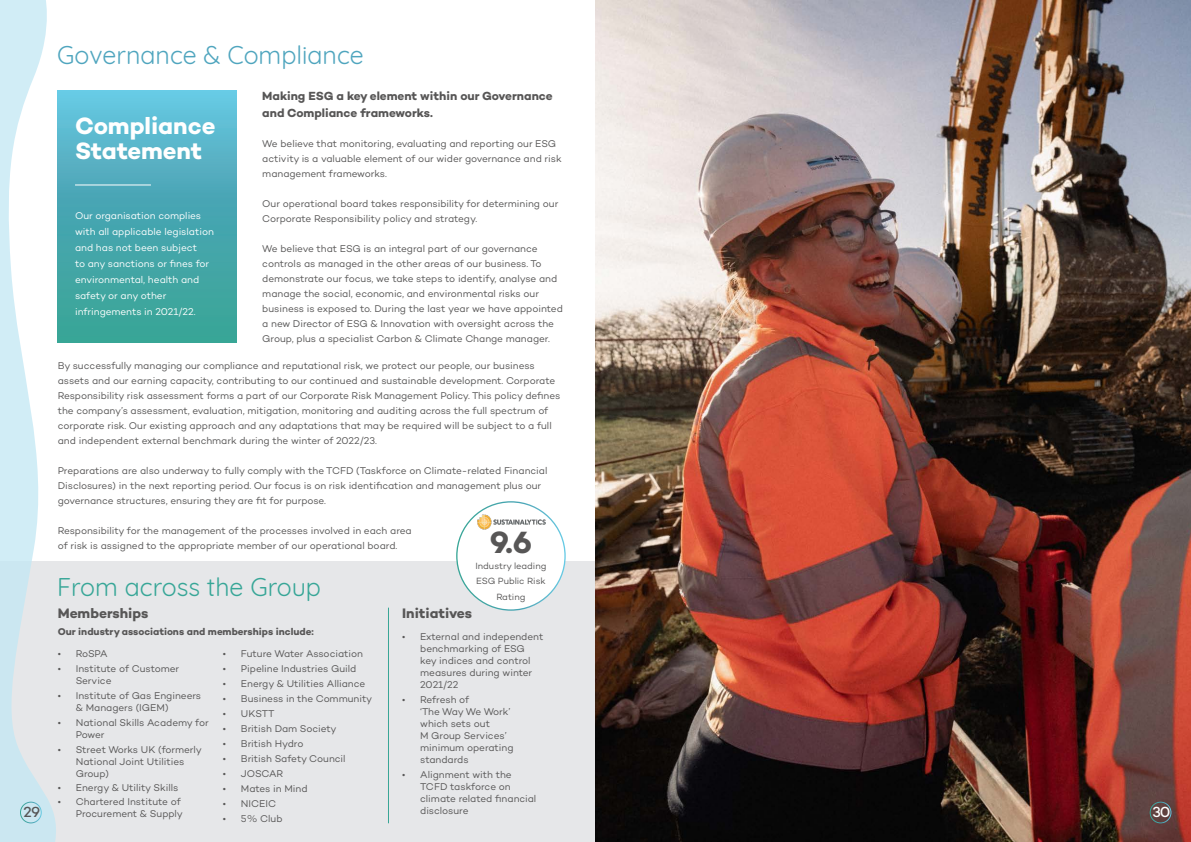
<style>
.page{position:relative;width:1191px;height:842px;background:#fff}
.page>*{position:absolute;margin:0;border:0;box-sizing:border-box;transform-origin:0 0}
.t1{font:700 31.3px "Campton";color:#575656}
.t2{font:25px "Quicksand";color:#4fa5be}
.t3{font:25px "Quicksand";color:#37a697}
.t4{font:700 24px/25px "Campton";letter-spacing:-.005em;color:#fff}
.t5{font:500 14.9px "Campton";color:#575656}
.t6{font:500 14.9px "Campton";color:#fff}
.t7{font:700 14px "Campton";color:#575656}
.t8{font:700 12px/17px "Campton";color:#575656}
.t9{font:10px/12px "Campton";letter-spacing:-.005em;color:#575656}
.t10{font:10px/16px "Campton";letter-spacing:-.005em;color:#fff}
.t11{font:700 10px "Campton";color:#575656}
.t12{font:9.2px/15.6px "Campton";color:#575656;text-align:center}
</style>
<div class="page">
<div style="left:0;top:561px;width:595px;height:281px;background:#e6e7e9"></div>
<svg style="left:0;top:0;width:56px;height:842px"></svg>
<img style="left:595px;top:0;width:596px;height:842px">
<div style="left:58px;top:91px;width:178px;height:251px;background:linear-gradient(to bottom,#64bedc,#349d90)"></div>
<hr style="left:388px;top:608px;width:1px;height:215px;background:#fff">
<hr style="left:75px;top:184px;width:76px;height:1px;background:#fff">
<div style="left:457px;top:502px;width:108px;height:108px;background:#fff;border-radius:50%"></div>
<div style="left:20px;top:802px;width:22px;height:21px;border:1px solid #fff;border-radius:50%"></div>
<div style="left:1149px;top:802px;width:22px;height:21px;border:1px solid #fff;border-radius:50%"></div>
<img style="left:477px;top:515px;width:69px;height:15px">
<p class="t2" style="left:57px;top:36px;width:308px">Governance &amp; Compliance</p>
<p class="t4" style="left:75px;top:113px;width:142px">Compliance<br>Statement</p>
<p class="t10" style="left:75px;top:207px;width:140px">Our organisation complies with all applicable legislation and has not been subject<br>to any sanctions or fines for environmental, health and</p>
<p class="t10" style="left:75px;top:287px;width:122px">safety or any other infringements in 2021/22.</p>
<p class="t8" style="left:262px;top:87px;width:292px">Making ESG a key element within our Governance and Compliance frameworks.</p>
<p class="t9" style="left:262px;top:136px;width:301px;line-height:15px">We believe that monitoring, evaluating and reporting our ESG activity is a valuable element of our wider governance and risk management frameworks.</p>
<p class="t9" style="left:262px;top:196px;width:297px;line-height:15px">Our operational board takes responsibility for determining our<br>Corporate Responsibility policy and strategy.</p>
<p class="t9" style="left:262px;top:241px;width:302px;line-height:15px">We believe that ESG is an integral part of our governance controls as managed in the other areas of our business. To demonstrate our focus, we take steps to identify, analyse and manage the social, economic, and environmental risks our business is exposed to. During the last year we have appointed a new Director of ESG &amp; Innovation with oversight across the Group, plus a specialist Carbon &amp; Climate Change manager.</p>
<p class="t9" style="left:58px;top:357px;width:504px;line-height:15px">By successfully managing our compliance and reputational risk, we protect our people, our business assets and our earning capacity, contributing to our continued and sustainable development. Corporate Responsibility risk assessment forms a part of our Corporate Risk Management Policy. This policy defines the company’s assessment, evaluation, mitigation, monitoring and auditing across the full spectrum of corporate risk. Our existing approach and any adaptations that may be required will be subject to a full and independent external benchmark during the winter of 2022/23.</p>
<p class="t9" style="left:58px;top:462px;width:491px;line-height:15px">Preparations are also underway to fully comply with the TCFD (Taskforce on Climate-related Financial<br>Disclosures) in the next reporting period. Our focus is on risk identification and management plus our governance structures, ensuring they are fit for purpose.</p>
<p class="t9" style="left:58px;top:522px;width:355px;line-height:15px">Responsibility for the management of the processes involved in each area of risk is assigned to the appropriate member of our operational board.</p>
<p class="t1" style="left:489px;top:522px;width:44px">9.6</p>
<p class="t12" style="left:475px;top:558px;width:72px">Industry leading<br>ESG Public Risk<br>Rating</p>
<p class="t3" style="left:57px;top:567px;width:265px">From across the Group</p>
<p class="t7" style="left:402px;top:604px;width:71px">Initiatives</p>
<p class="t7" style="left:58px;top:605px;width:92px">Memberships</p>
<p class="t11" style="left:58px;top:626px;width:257px">Our industry associations and memberships include:</p>
<p class="t9" style="left:420px;top:631px;width:125px;text-indent:-18px">• External and independent benchmarking of ESG key indices and control measures during winter<br>2021/22</p>
<p class="t9" style="left:420px;top:694px;width:95px;text-indent:-18px">• Refresh of<br>‘The Way We Work’ which sets out<br>M Group Services’ minimum operating standards</p>
<p class="t9" style="left:420px;top:769px;width:118px;text-indent:-18px">• Alignment with the<br>TCFD taskforce on climate related financial disclosure</p>
<p class="t9" style="left:58px;top:648px;width:51px">• RoSPA</p>
<p class="t9" style="left:76px;top:663px;width:105px;text-indent:-18px">• Institute of Customer<br>Service</p>
<p class="t9" style="left:76px;top:690px;width:127px;text-indent:-18px">• Institute of Gas Engineers &amp; Managers (IGEM)</p>
<p class="t9" style="left:76px;top:717px;width:134px;text-indent:-18px">• National Skills Academy for<br>Power</p>
<p class="t9" style="left:76px;top:744px;width:127px;text-indent:-18px">• Street Works UK (formerly<br>National Joint Utilities<br>Group)</p>
<p class="t9" style="left:58px;top:782px;width:122px">• Energy &amp; Utility Skills</p>
<p class="t9" style="left:58px;top:796px;width:127px;text-align:right">• Chartered Institute of<br>Procurement &amp; Supply</p>
<p class="t9" style="left:223px;top:648px;width:141px">• Future Water Association</p>
<p class="t9" style="left:223px;top:663px;width:135px">• Pipeline Industries Guild</p>
<p class="t9" style="left:223px;top:678px;width:144px">• Energy &amp; Utilities Alliance</p>
<p class="t9" style="left:223px;top:693px;width:151px">• Business in the Community</p>
<p class="t9" style="left:223px;top:708px;width:53px">• UKSTT</p>
<p class="t9" style="left:223px;top:723px;width:115px">• British Dam Society</p>
<p class="t9" style="left:223px;top:738px;width:82px">• British Hydro</p>
<p class="t9" style="left:223px;top:753px;width:124px">• British Safety Council</p>
<p class="t9" style="left:223px;top:768px;width:62px">• JOSCAR</p>
<p class="t9" style="left:223px;top:783px;width:86px">• Mates in Mind</p>
<p class="t9" style="left:223px;top:798px;width:55px">• NICEIC</p>
<p class="t9" style="left:223px;top:813px;width:61px">• 5% Club</p>
<p class="t5" style="left:24px;top:803px;width:18px">29</p>
<p class="t6" style="left:1152px;top:803px;width:19px">30</p>
</div>
